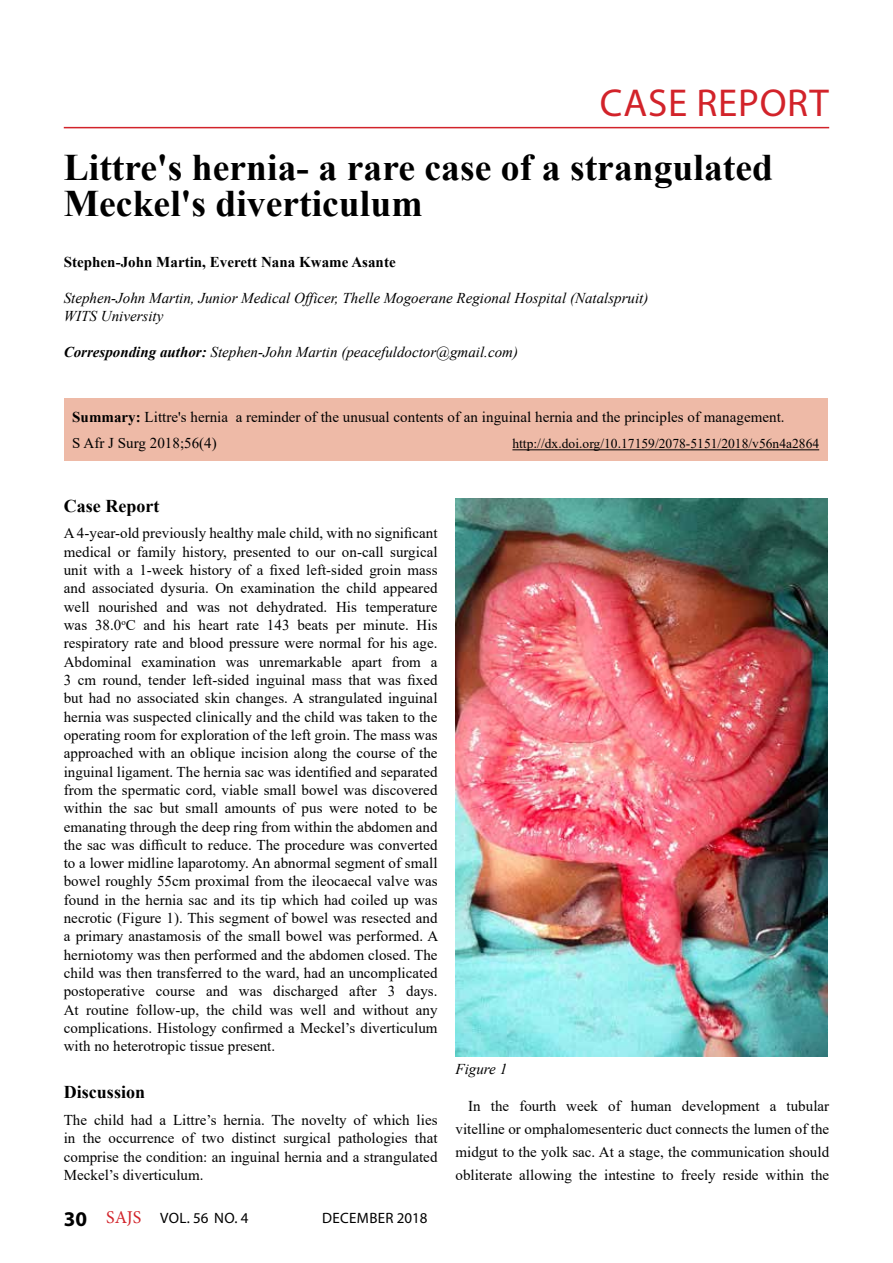
<style>
.page{position:relative;width:893px;height:1263px;background:#fff}
.page>*{position:absolute;margin:0;border:0;box-sizing:border-box;transform-origin:0 0}
.t1{font:39px "Myriad Pro";letter-spacing:.02em;color:#d2232a}
.t2{font:700 37.5px/36px "Times New Roman";color:#000}
.t3{font:700 18px "Times New Roman";color:#000}
.t4{font:15px/18.3px "Times New Roman";color:#000;text-align:justify}
.t5{font:italic 15px/18px "Times New Roman";color:#000}
.t6{font:700 15px "Times New Roman";color:#000}
.t7{font:15px "Myriad Pro";letter-spacing:.02em;color:#000}
.t8{font:13.5px "Times New Roman";color:#000}
.s1{font-weight:700}
.s2{font-weight:700;font-size:21px}
.s3{font-family:"Minion Pro";font-size:18px;color:#d2232a}
</style>
<div class="page">
<hr style="left:64px;top:127px;width:765px;height:1px;background:#d2232a">
<div style="left:64px;top:399px;width:764px;height:62px;background:#eebaa7"></div>
<hr style="left:512px;top:449px;width:307px;height:1px;background:#000">
<img style="left:455px;top:498px;width:373px;height:558px">
<h1 class="t1" style="left:600px;top:78px;width:230px">CASE REPORT</h1>
<h2 class="t2" style="left:64px;top:148px;width:711px">Littre's hernia- a rare case of a strangulated<br>Meckel's diverticulum</h2>
<p class="t6" style="left:64px;top:252px;width:333px">Stephen-John Martin, Everett Nana Kwame Asante</p>
<p class="t5" style="left:64px;top:289px;width:586px">Stephen-John Martin, Junior Medical Officer, Thelle Mogoerane Regional Hospital (Natalspruit)<br>WITS University</p>
<p class="t5" style="left:64px;top:343px;width:456px"><span class="s1">Corresponding author:</span> Stephen-John Martin (peacefuldoctor@gmail.com)</p>
<p class="t4" style="left:72px;top:403px;width:714px;line-height:26.5px"><span class="s1">Summary:</span> Littre's hernia a reminder of the unusual contents of an inguinal hernia and the principles of management.<br>S Afr J Surg 2018;56(4)</p>
<p class="t8" style="left:512px;top:434px;width:308px">http://dx.doi.org/10.17159/2078-5151/2018/v56n4a2864</p>
<p class="t3" style="left:64px;top:493px;width:97px">Case Report</p>
<p class="t4" style="left:64px;top:524px;width:376px">A 4-year-old previously healthy male child, with no significant medical or family history, presented to our on-call surgical unit with a 1-week history of a fixed left-sided groin mass and associated dysuria. On examination the child appeared well nourished and was not dehydrated. His temperature was 38.0<sup>o</sup>C and his heart rate 143 beats per minute. His respiratory rate and blood pressure were normal for his age.<br>Abdominal examination was unremarkable apart from a 3 cm round, tender left-sided inguinal mass that was fixed but had no associated skin changes. A strangulated inguinal hernia was suspected clinically and the child was taken to the operating room for exploration of the left groin. The mass was approached with an oblique incision along the course of the inguinal ligament. The hernia sac was identified and separated from the spermatic cord, viable small bowel was discovered within the sac but small amounts of pus were noted to be emanating through the deep ring from within the abdomen and the sac was difficult to reduce. The procedure was converted to a lower midline laparotomy. An abnormal segment of small bowel roughly 55cm proximal from the ileocaecal valve was found in the hernia sac and its tip which had coiled up was necrotic (Figure 1). This segment of bowel was resected and a primary anastamosis of the small bowel was performed. A herniotomy was then performed and the abdomen closed. The child was then transferred to the ward, had an uncomplicated postoperative course and was discharged after 3 days.<br>At routine follow-up, the child was well and without any complications. Histology confirmed a Meckel’s diverticulum with no heterotropic tissue present.</p>
<p class="t3" style="left:64px;top:1079px;width:83px">Discussion</p>
<p class="t4" style="left:64px;top:1110px;width:375px">The child had a Littre’s hernia. The novelty of which lies in the occurrence of two distinct surgical pathologies that comprise the condition: an inguinal hernia and a strangulated Meckel’s diverticulum.</p>
<p class="t7" style="left:64px;top:1209px;width:186px"><span class="s2">30</span> <span class="s3">SAJS</span> VOL. 56 NO. 4</p>
<p class="t7" style="left:322px;top:1209px;width:107px">DECEMBER 2018</p>
<p class="t5" style="left:455px;top:1060px;width:53px">Figure 1</p>
<p class="t4" style="left:455px;top:1094px;width:375px;line-height:22.8px;text-indent:13px">In the fourth week of human development a tubular vitelline or omphalomesenteric duct connects the lumen of the midgut to the yolk sac. At a stage, the communication should obliterate allowing the intestine to freely reside within the</p>
</div>
